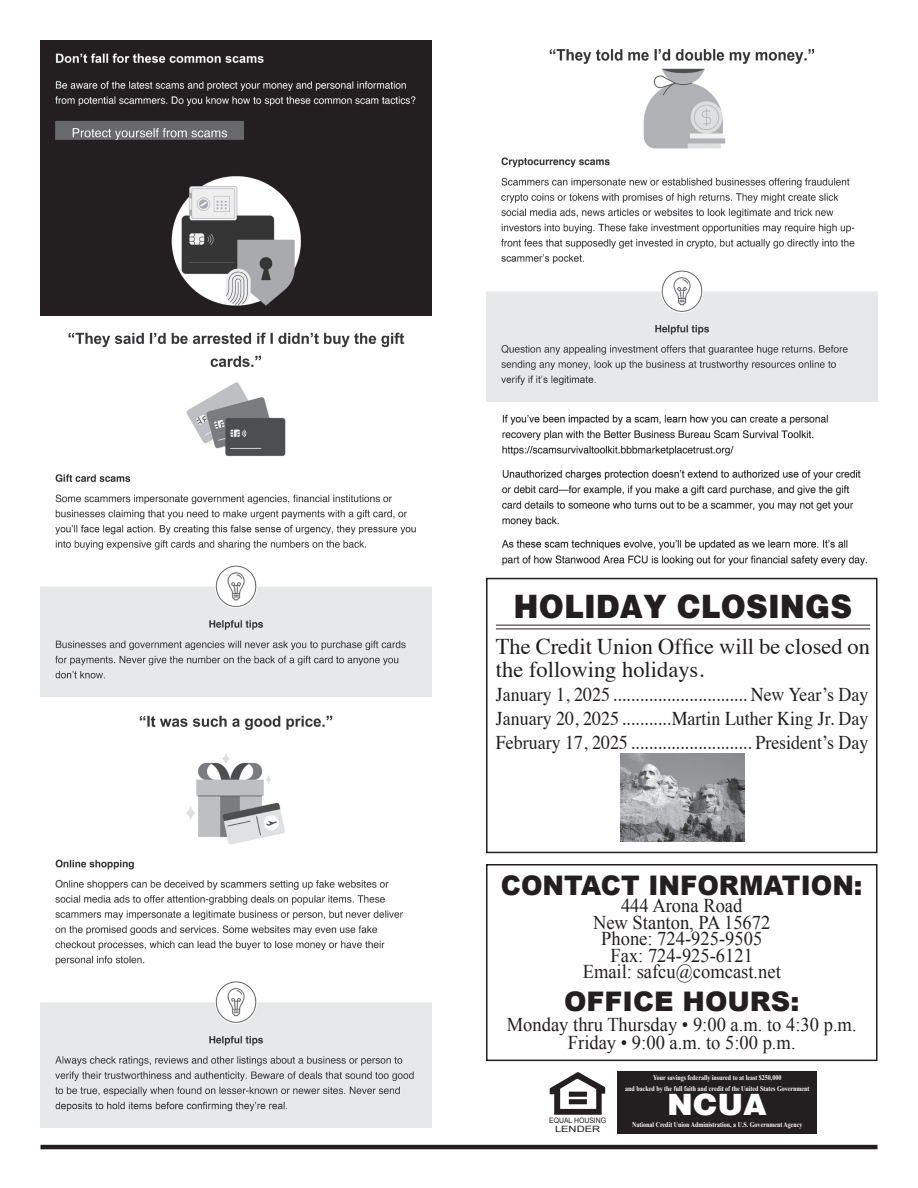
<style>
.page{position:relative;width:918px;height:1188px;background:#fff}
.page>*{position:absolute;margin:0;border:0;box-sizing:border-box;transform-origin:0 0}
.t1{font:900 33px "Helvetica";color:#231f20;scale:.92 1}
.t2{font:900 30.15px "Helvetica";color:#fff}
.t3{font:900 27px "Arial";color:#231f20;scale:.96 1}
.t4{font:900 27px "Arial";color:#231f20}
.t5{font:22.5px/22.5px "Times";color:#231f20}
.t6{font:19.5px "Times";color:#231f20;scale:.92 1}
.t7{font:19.5px "Times New Roman";color:#231f20;scale:.95 1}
.t8{font:8.7px "Arial";color:#231f20;scale:1.28 1}
.t9{font:7.5px "Arial";color:#231f20;scale:.92 1}
.t10{font:700 7.2px "Times New Roman";color:#fff;scale:.83 1}
</style>
<div class="page">
<hr style="left:40px;top:1145px;width:838px;height:4px;background:#231f20">
<div style="left:617px;top:1072px;width:200px;height:62px;background:#231f20"></div>
<img style="left:549px;top:1072px;width:57px;height:43px">
<div style="left:486px;top:578px;width:392px;height:275px;border:2px solid #231f20"></div>
<hr style="left:496px;top:625px;width:374px;height:1px;background:#231f20">
<hr style="left:496px;top:629px;width:374px;height:1px;background:#231f20">
<img style="left:621px;top:754px;width:123px;height:87px">
<div style="left:486px;top:864px;width:392px;height:197px;border:2px solid #231f20"></div>
<img style="left:40px;top:40px;width:392px;height:276px">
<img style="left:40px;top:474px;width:392px;height:223px">
<img style="left:40px;top:859px;width:392px;height:269px">
<img style="left:486px;top:270px;width:392px;height:132px">
<img style="left:502px;top:469px;width:359px;height:58px">
<img style="left:68px;top:332px;width:337px;height:125px">
<img style="left:139px;top:715px;width:194px;height:130px">
<img style="left:549px;top:49px;width:266px;height:100px">
<img style="left:501px;top:157px;width:354px;height:107px">
<img style="left:502px;top:414px;width:326px;height:42px">
<img style="left:501px;top:539px;width:367px;height:27px">
<p class="t1" style="left:514px;top:586px;width:370px">HOLIDAY CLOSINGS</p>
<p class="t5" style="left:496px;top:633px;width:376px">The Credit Union Office will be closed on the following holidays.</p>
<p class="t6" style="left:496px;top:676px;width:406px">January 1, 2025 .............................. New Year’s Day</p>
<p class="t6" style="left:496px;top:700px;width:407px">January 20, 2025 ...........Martin Luther King Jr. Day</p>
<p class="t6" style="left:496px;top:724px;width:407px">February 17, 2025 ........................... President’s Day</p>
<p class="t3" style="left:501px;top:871px;width:378px">CONTACT INFORMATION:</p>
<p class="t7" style="left:621px;top:892px;width:129px">444 Arona Road</p>
<p class="t7" style="left:593px;top:909px;width:188px">New Stanton, PA 15672</p>
<p class="t7" style="left:601px;top:926px;width:171px">Phone: 724-925-9505</p>
<p class="t7" style="left:610px;top:942px;width:152px">Fax: 724-925-6121</p>
<p class="t7" style="left:583px;top:959px;width:210px">Email: safcu@comcast.net</p>
<p class="t4" style="left:564px;top:987px;width:237px">OFFICE HOURS:</p>
<p class="t7" style="left:507px;top:1011px;width:370px">Monday thru Thursday • 9:00 a.m. to 4:30 p.m.</p>
<p class="t7" style="left:568px;top:1029px;width:241px">Friday • 9:00 a.m. to 5:00 p.m.</p>
<p class="t9" style="left:549px;top:1116px;width:63px">EQUAL HOUSING</p>
<p class="t8" style="left:555px;top:1123px;width:37px">LENDER</p>
<p class="t10" style="left:653px;top:1073px;width:156px">Your savings federally insured to at least $250,000</p>
<p class="t10" style="left:625px;top:1083px;width:223px">and backed by the full faith and credit of the United States Government</p>
<p class="t10" style="left:632px;top:1119px;width:207px">National Credit Union Administration, a U.S. Government Agency</p>
<p class="t2" style="left:667px;top:1086px;width:102px">NCUA</p>
</div>
